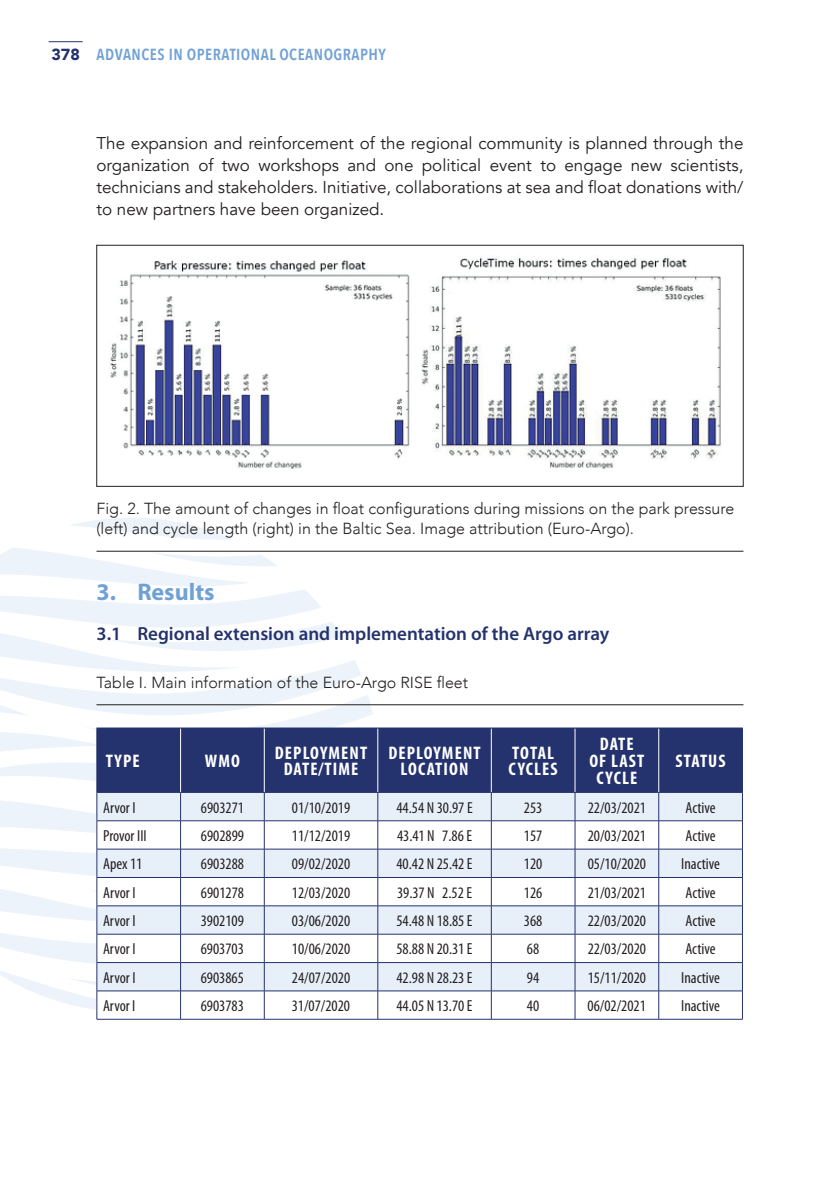
<style>
.page{position:relative;width:840px;height:1191px;background:#fff}
.page>*{position:absolute;margin:0;border:0;box-sizing:border-box;transform-origin:0 0}
.t1{font:700 24px "Myriad Pro";color:#70a1d5}
.t2{font:600 19px "Myriad Pro";color:#24326d}
.t3{font:700 condensed 18.2px/16.8px "Myriad Pro";letter-spacing:.06em;color:#fff;text-align:center}
.t4{font:17px/22px "Avenir";color:#231f20;text-align:justify}
.t5{font:condensed 16px "Myriad Pro";color:#231f20}
.t6{font:300 16px/20px "Avenir";color:#231f20}
.t7{font:600 16px "Avenir Next Condensed";letter-spacing:.03em;color:#70a1d5}
.s1{font-family:"Avenir";font-weight:900;color:#24326d}
</style>
<div class="page">
<hr style="left:49px;top:41px;width:34px;height:1px;background:#24326d">
<svg style="left:0;top:848px;width:96px;height:162px"></svg>
<svg style="left:0;top:518px;width:378px;height:315px"></svg>
<hr style="left:96px;top:551px;width:647px;height:1px;background:#231f20">
<img style="left:110px;top:257px;width:612px;height:212px">
<div style="left:96px;top:245px;width:647px;height:241px;border:1px solid #231f20"></div>
<div style="left:97px;top:728px;width:644px;height:64px;background:#24326d"></div>
<hr style="left:180px;top:728px;width:1px;height:64px;background:#fff">
<hr style="left:264px;top:728px;width:1px;height:64px;background:#fff">
<hr style="left:377px;top:728px;width:1px;height:64px;background:#fff">
<hr style="left:490px;top:728px;width:1px;height:64px;background:#fff">
<hr style="left:574px;top:728px;width:1px;height:64px;background:#fff">
<hr style="left:658px;top:728px;width:1px;height:64px;background:#fff">
<svg style="left:96px;top:792px;width:646px;height:227px"></svg>
<hr style="left:97px;top:1019px;width:83px;height:1px;background:#24326d">
<hr style="left:180px;top:1019px;width:84px;height:1px;background:#24326d">
<hr style="left:264px;top:1019px;width:113px;height:1px;background:#24326d">
<hr style="left:377px;top:1019px;width:114px;height:1px;background:#24326d">
<hr style="left:491px;top:1019px;width:83px;height:1px;background:#24326d">
<hr style="left:574px;top:1019px;width:84px;height:1px;background:#24326d">
<hr style="left:658px;top:1019px;width:84px;height:1px;background:#24326d">
<hr style="left:96px;top:727px;width:84px;height:1px;background:#24326d">
<hr style="left:96px;top:728px;width:1px;height:64px;background:#24326d">
<hr style="left:180px;top:727px;width:84px;height:1px;background:#24326d">
<hr style="left:264px;top:727px;width:113px;height:1px;background:#24326d">
<hr style="left:377px;top:727px;width:114px;height:1px;background:#24326d">
<hr style="left:491px;top:727px;width:83px;height:1px;background:#24326d">
<hr style="left:574px;top:727px;width:84px;height:1px;background:#24326d">
<hr style="left:658px;top:727px;width:84px;height:1px;background:#24326d">
<hr style="left:741px;top:728px;width:1px;height:64px;background:#24326d">
<hr style="left:97px;top:792px;width:83px;height:1px;background:#24326d">
<hr style="left:180px;top:792px;width:84px;height:1px;background:#24326d">
<hr style="left:264px;top:792px;width:113px;height:1px;background:#24326d">
<hr style="left:377px;top:792px;width:114px;height:1px;background:#24326d">
<hr style="left:491px;top:792px;width:83px;height:1px;background:#24326d">
<hr style="left:574px;top:792px;width:84px;height:1px;background:#24326d">
<hr style="left:658px;top:792px;width:84px;height:1px;background:#24326d">
<hr style="left:96px;top:704px;width:647px;height:1px;background:#231f20">
<p class="t7" style="left:51px;top:41px;width:336px"><span class="s1">378</span> ADVANCES IN OPERATIONAL OCEANOGRAPHY</p>
<p class="t4" style="left:96px;top:132px;width:648px">The expansion and reinforcement of the regional community is planned through the organization of two workshops and one political event to engage new scientists, technicians and stakeholders. Initiative, collaborations at sea and float donations with/ to new partners have been organized.</p>
<p class="t6" style="left:96px;top:498px;width:639px">Fig. 2. The amount of changes in float configurations during missions on the park pressure (left) and cycle length (right) in the Baltic Sea. Image attribution (Euro-Argo).</p>
<h1 class="t1" style="left:96px;top:576px;width:119px">3. Results</h1>
<p class="t2" style="left:96px;top:622px;width:514px">3.1 Regional extension and implementation of the Argo array</p>
<p class="t6" style="left:96px;top:672px;width:373px">Table I. Main information of the Euro-Argo RISE fleet</p>
<p class="t3" style="left:106px;top:752px;width:35px">TYPE</p>
<p class="t3" style="left:205px;top:752px;width:36px">WMO</p>
<p class="t3" style="left:275px;top:744px;width:94px">DEPLOYMENT<br>DATE/TIME</p>
<p class="t3" style="left:388px;top:744px;width:94px">DEPLOYMENT<br>LOCATION</p>
<p class="t3" style="left:508px;top:744px;width:51px;text-align:left">TOTAL<br>CYCLES</p>
<p class="t3" style="left:589px;top:735px;width:56px">DATE<br>OF LAST<br>CYCLE</p>
<p class="t3" style="left:675px;top:752px;width:52px">STATUS</p>
<p class="t5" style="left:103px;top:797px;width:34px">Arvor I</p>
<p class="t5" style="left:201px;top:797px;width:45px">6903271</p>
<p class="t5" style="left:292px;top:797px;width:60px">01/10/2019</p>
<p class="t5" style="left:396px;top:797px;width:78px">44.54 N 30.97 E</p>
<p class="t5" style="left:523px;top:797px;width:20px">253</p>
<p class="t5" style="left:587px;top:797px;width:60px">22/03/2021</p>
<p class="t5" style="left:685px;top:797px;width:32px">Active</p>
<p class="t5" style="left:103px;top:826px;width:45px">Provor III</p>
<p class="t5" style="left:201px;top:826px;width:45px">6902899</p>
<p class="t5" style="left:292px;top:826px;width:60px">11/12/2019</p>
<p class="t5" style="left:397px;top:826px;width:76px">43.41 N 7.86 E</p>
<p class="t5" style="left:523px;top:826px;width:20px">157</p>
<p class="t5" style="left:587px;top:826px;width:60px">20/03/2021</p>
<p class="t5" style="left:685px;top:826px;width:32px">Active</p>
<p class="t5" style="left:103px;top:854px;width:41px">Apex 11</p>
<p class="t5" style="left:201px;top:854px;width:45px">6903288</p>
<p class="t5" style="left:292px;top:854px;width:60px">09/02/2020</p>
<p class="t5" style="left:396px;top:854px;width:78px">40.42 N 25.42 E</p>
<p class="t5" style="left:523px;top:854px;width:20px">120</p>
<p class="t5" style="left:587px;top:854px;width:60px">05/10/2020</p>
<p class="t5" style="left:680px;top:854px;width:40px">Inactive</p>
<p class="t5" style="left:103px;top:882px;width:34px">Arvor I</p>
<p class="t5" style="left:201px;top:882px;width:45px">6901278</p>
<p class="t5" style="left:292px;top:882px;width:60px">12/03/2020</p>
<p class="t5" style="left:397px;top:882px;width:76px">39.37 N 2.52 E</p>
<p class="t5" style="left:523px;top:882px;width:20px">126</p>
<p class="t5" style="left:587px;top:882px;width:60px">21/03/2021</p>
<p class="t5" style="left:685px;top:882px;width:32px">Active</p>
<p class="t5" style="left:103px;top:911px;width:34px">Arvor I</p>
<p class="t5" style="left:201px;top:911px;width:45px">3902109</p>
<p class="t5" style="left:292px;top:911px;width:60px">03/06/2020</p>
<p class="t5" style="left:396px;top:911px;width:78px">54.48 N 18.85 E</p>
<p class="t5" style="left:523px;top:911px;width:20px">368</p>
<p class="t5" style="left:587px;top:911px;width:60px">22/03/2020</p>
<p class="t5" style="left:685px;top:911px;width:32px">Active</p>
<p class="t5" style="left:103px;top:939px;width:34px">Arvor I</p>
<p class="t5" style="left:201px;top:939px;width:45px">6903703</p>
<p class="t5" style="left:292px;top:939px;width:60px">10/06/2020</p>
<p class="t5" style="left:396px;top:939px;width:78px">58.88 N 20.31 E</p>
<p class="t5" style="left:526px;top:939px;width:14px">68</p>
<p class="t5" style="left:587px;top:939px;width:60px">22/03/2020</p>
<p class="t5" style="left:685px;top:939px;width:32px">Active</p>
<p class="t5" style="left:103px;top:967px;width:34px">Arvor I</p>
<p class="t5" style="left:201px;top:967px;width:45px">6903865</p>
<p class="t5" style="left:292px;top:967px;width:60px">24/07/2020</p>
<p class="t5" style="left:396px;top:967px;width:78px">42.98 N 28.23 E</p>
<p class="t5" style="left:526px;top:967px;width:14px">94</p>
<p class="t5" style="left:587px;top:967px;width:60px">15/11/2020</p>
<p class="t5" style="left:680px;top:967px;width:40px">Inactive</p>
<p class="t5" style="left:103px;top:996px;width:34px">Arvor I</p>
<p class="t5" style="left:201px;top:996px;width:45px">6903783</p>
<p class="t5" style="left:291px;top:996px;width:60px">31/07/2020</p>
<p class="t5" style="left:396px;top:996px;width:78px">44.05 N 13.70 E</p>
<p class="t5" style="left:526px;top:996px;width:14px">40</p>
<p class="t5" style="left:587px;top:996px;width:60px">06/02/2021</p>
<p class="t5" style="left:680px;top:996px;width:40px">Inactive</p>
</div>
